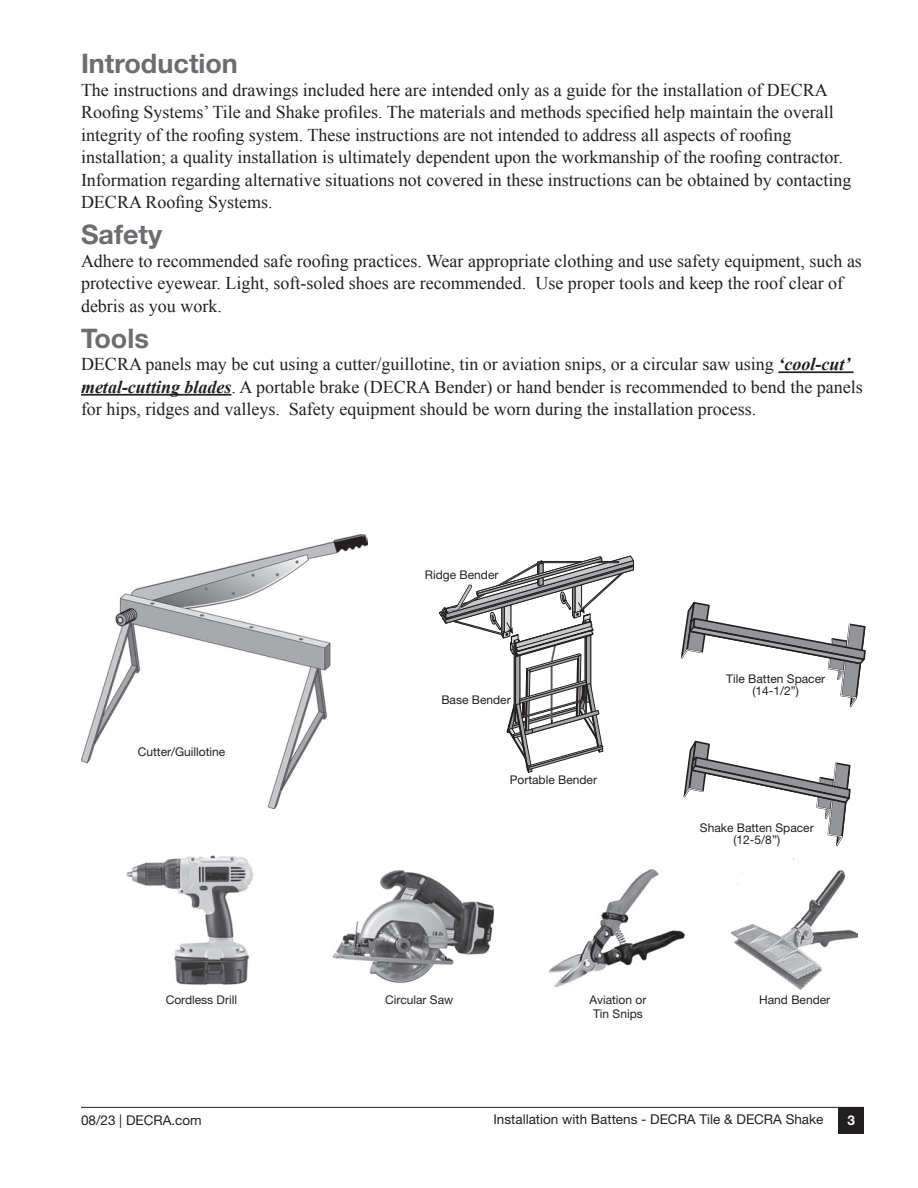
<style>
.page{position:relative;width:918px;height:1188px;background:#fff}
.page>*{position:absolute;margin:0;border:0;box-sizing:border-box;transform-origin:0 0}
.t1{font:700 27px "Helvetica Neue LT Std";color:#6c6d70}
.t2{font:18px/22.5px "Times New Roman";color:#231f20}
.t3{font:13.5px "Helvetica Neue LT Std";color:#231f20}
.t4{font:700 13.5px "Helvetica Neue LT Std";color:#fff}
.t5{font:12px/12px "Helvetica Neue LT Std";color:#231f20;text-align:center}
.s1{font-weight:700;font-style:italic}
</style>
<div class="page">
<hr style="left:81px;top:1107px;width:783px;height:1px;background:#231f20">
<div style="left:839px;top:1107px;width:25px;height:27px;background:#231f20"></div>
<svg style="left:439px;top:556px;width:195px;height:217px"></svg>
<img style="left:332px;top:870px;width:163px;height:113px">
<img style="left:549px;top:869px;width:136px;height:119px">
<img style="left:731px;top:870px;width:127px;height:120px">
<img style="left:81px;top:534px;width:287px;height:274px">
<svg style="left:681px;top:602px;width:185px;height:105px"></svg>
<svg style="left:683px;top:741px;width:168px;height:119px"></svg>
<img style="left:126px;top:855px;width:128px;height:130px">
<hr style="left:778px;top:371px;width:75px;height:2px;background:#231f20">
<hr style="left:81px;top:394px;width:150px;height:2px;background:#231f20">
<p class="t1" style="left:81px;top:47px;width:158px">Introduction</p>
<p class="t2" style="left:81px;top:78px;width:772px">The instructions and drawings included here are intended only as a guide for the installation of DECRA Roofing Systems’ Tile and Shake profiles. The materials and methods specified help maintain the overall integrity of the roofing system. These instructions are not intended to address all aspects of roofing installation; a quality installation is ultimately dependent upon the workmanship of the roofing contractor.<br>Information regarding alternative situations not covered in these instructions can be obtained by contacting DECRA Roofing Systems.</p>
<p class="t1" style="left:81px;top:218px;width:83px">Safety</p>
<p class="t2" style="left:81px;top:249px;width:782px">Adhere to recommended safe roofing practices. Wear appropriate clothing and use safety equipment, such as protective eyewear. Light, soft-soled shoes are recommended. Use proper tools and keep the roof clear of debris as you work.</p>
<p class="t1" style="left:81px;top:321px;width:69px">Tools</p>
<p class="t2" style="left:81px;top:353px;width:783px">DECRA panels may be cut using a cutter/guillotine, tin or aviation snips, or a circular saw using <span class="s1">‘cool-cut’ metal-cutting blades</span>. A portable brake (DECRA Bender) or hand bender is recommended to bend the panels for hips, ridges and valleys. Safety equipment should be worn during the installation process.</p>
<p class="t5" style="left:138px;top:745px;width:89px">Cutter/Guillotine</p>
<p class="t5" style="left:425px;top:569px;width:75px">Ridge Bender</p>
<p class="t5" style="left:441px;top:693px;width:71px">Base Bender</p>
<p class="t5" style="left:510px;top:773px;width:89px">Portable Bender</p>
<p class="t5" style="left:726px;top:673px;width:100px">Tile Batten Spacer (14-1/2”)</p>
<p class="t5" style="left:700px;top:821px;width:115px">Shake Batten Spacer (12-5/8”)</p>
<p class="t5" style="left:166px;top:994px;width:73px">Cordless Drill</p>
<p class="t5" style="left:385px;top:994px;width:69px">Circular Saw</p>
<p class="t5" style="left:589px;top:994px;width:58px">Aviation or</p>
<p class="t5" style="left:593px;top:1008px;width:51px">Tin Snips</p>
<p class="t5" style="left:759px;top:994px;width:73px">Hand Bender</p>
<p class="t3" style="left:81px;top:1112px;width:122px">08/23 | DECRA.com</p>
<p class="t3" style="left:493px;top:1111px;width:332px">Installation with Battens - DECRA Tile &amp; DECRA Shake</p>
<p class="t4" style="left:848px;top:1111px;width:9px">3</p>
</div>
